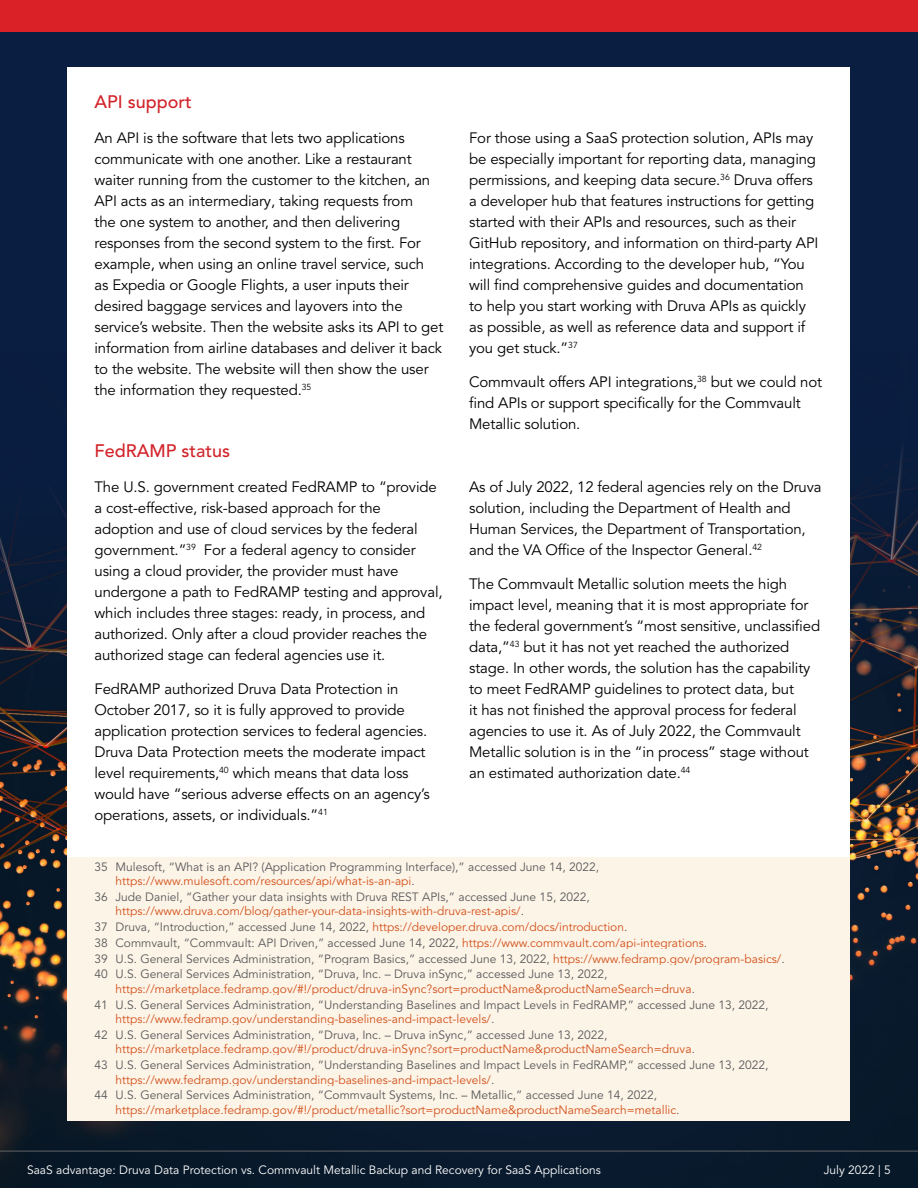
<style>
.page{position:relative;width:918px;height:1188px;background:#0a1e41}
.page>*{position:absolute;margin:0;border:0;box-sizing:border-box;transform-origin:0 0}
.t1{font:500 18px "Avenir LT Pro";color:#d2232a}
.t2{font:15px/21px "Avenir LT Pro";letter-spacing:-.01em;color:#000}
.t3{font:12px/15.8px "Avenir LT Pro";color:#58595b}
.t4{font:12px "Avenir LT Pro";color:#fff}
.t5{font:12px "Avenir LT Pro";color:#d2521b}
.s1{color:#d2521b}
.s2{color:#58595b}
</style>
<div class="page">
<img style="left:0;top:351px;width:918px;height:837px">
<div style="left:68px;top:68px;width:782px;height:1052px;background:#fff"></div>
<div style="left:68px;top:857px;width:782px;height:38px;background:#fdf4e8"></div>
<div style="left:68px;top:887px;width:782px;height:38px;background:#fdf4e8"></div>
<div style="left:68px;top:917px;width:782px;height:24px;background:#fdf4e8"></div>
<div style="left:68px;top:933px;width:782px;height:23px;background:#fdf4e8"></div>
<div style="left:68px;top:949px;width:782px;height:23px;background:#fdf4e8"></div>
<div style="left:68px;top:965px;width:782px;height:38px;background:#fdf4e8"></div>
<div style="left:68px;top:995px;width:782px;height:38px;background:#fdf4e8"></div>
<div style="left:68px;top:1025px;width:782px;height:38px;background:#fdf4e8"></div>
<div style="left:68px;top:1055px;width:782px;height:38px;background:#fdf4e8"></div>
<div style="left:68px;top:1086px;width:782px;height:34px;background:#fdf4e8"></div>
<hr style="left:0;top:1151px;width:918px;height:1px;background:#616264">
<div style="left:0;top:0;width:918px;height:32px;background:#da2128"></div>
<p class="t1" style="left:94px;top:91px;width:99px">API support</p>
<p class="t2" style="left:94px;top:127px;width:350px">An API is the software that lets two applications communicate with one another. Like a restaurant waiter running from the customer to the kitchen, an API acts as an intermediary, taking requests from<br>the one system to another, and then delivering responses from the second system to the first. For example, when using an online travel service, such<br>as Expedia or Google Flights, a user inputs their desired baggage services and layovers into the service’s website. Then the website asks its API to get information from airline databases and deliver it back to the website. The website will then show the user the information they requested.<sup>35</sup></p>
<p class="t2" style="left:469px;top:127px;width:351px">For those using a SaaS protection solution, APIs may be especially important for reporting data, managing permissions, and keeping data secure.<sup>36</sup> Druva offers a developer hub that features instructions for getting started with their APIs and resources, such as their GitHub repository, and information on third-party API integrations. According to the developer hub, “You will find comprehensive guides and documentation to help you start working with Druva APIs as quickly as possible, as well as reference data and support if you get stuck.”<sup>37</sup></p>
<p class="t2" style="left:469px;top:372px;width:354px">Commvault offers API integrations,<sup>38</sup> but we could not find APIs or support specifically for the Commvault<br>Metallic solution.</p>
<p class="t1" style="left:94px;top:441px;width:137px">FedRAMP status</p>
<p class="t2" style="left:94px;top:477px;width:350px">The U.S. government created FedRAMP to “provide a cost-effective, risk-based approach for the adoption and use of cloud services by the federal government.”<sup>39</sup> For a federal agency to consider using a cloud provider, the provider must have undergone a path to FedRAMP testing and approval, which includes three stages: ready, in process, and authorized. Only after a cloud provider reaches the authorized stage can federal agencies use it.</p>
<p class="t2" style="left:94px;top:679px;width:337px">FedRAMP authorized Druva Data Protection in October 2017, so it is fully approved to provide application protection services to federal agencies.<br>Druva Data Protection meets the moderate impact level requirements,<sup>40</sup> which means that data loss would have “serious adverse effects on an agency’s operations, assets, or individuals.”<sup>41</sup></p>
<p class="t2" style="left:469px;top:477px;width:354px">As of July 2022, 12 federal agencies rely on the Druva solution, including the Department of Health and Human Services, the Department of Transportation, and the VA Office of the Inspector General.<sup>42</sup></p>
<p class="t2" style="left:469px;top:574px;width:353px">The Commvault Metallic solution meets the high impact level, meaning that it is most appropriate for the federal government’s “most sensitive, unclassified data,”<sup>43</sup> but it has not yet reached the authorized stage. In other words, the solution has the capability to meet FedRAMP guidelines to protect data, but<br>it has not finished the approval process for federal agencies to use it. As of July 2022, the Commvault Metallic solution is in the “in process” stage without an estimated authorization date.<sup>44</sup></p>
<p class="t3" style="left:116px;top:859px;width:485px;line-height:14.4px;text-indent:-21px">35 Mulesoft, “What is an API? (Application Programming Interface),” accessed June 14, 2022, <span class="s1">https://www.mulesoft.com/resources/api/what-is-an-api</span>.</p>
<p class="t3" style="left:116px;top:890px;width:476px;line-height:14.4px;text-indent:-21px">36 Jude Daniel, “Gather your data insights with Druva REST APIs,” accessed June 15, 2022, <span class="s1">https://www.druva.com/blog/gather-your-data-insights-with-druva-rest-apis/</span>.</p>
<p class="t3" style="left:94px;top:919px;width:692px">37 Druva, “Introduction,” accessed June 14, 2022, <span class="s1">https://developer.druva.com/docs/introduction</span>.<br>38 Commvault, “Commvault: API Driven,” accessed June 14, 2022, <span class="s1">https://www.commvault.com/api-integrations</span>.<br>39 U.S. General Services Administration, “Program Basics,” accessed June 13, 2022, <span class="s1">https://www.fedramp.gov/program-basics/</span>.<br>40 U.S. General Services Administration, “Druva, Inc. – Druva inSync,” accessed June 13, 2022,</p>
<p class="t3" style="left:94px;top:981px;width:676px;text-indent:21px"><span class="s1">https://marketplace.fedramp.gov/#!/product/druva-inSync?sort=productName&amp;productNameSearch=druva</span>.<br>41 U.S. General Services Administration, “Understanding Baselines and Impact Levels in FedRAMP,” accessed June 13, 2022,</p>
<p class="t3" style="left:94px;top:1011px;width:515px;text-indent:21px"><span class="s1">https://www.fedramp.gov/understanding-baselines-and-impact-levels/</span>.<br>42 U.S. General Services Administration, “Druva, Inc. – Druva inSync,” accessed June 13, 2022,</p>
<p class="t3" style="left:94px;top:1042px;width:676px;text-indent:21px"><span class="s1">https://marketplace.fedramp.gov/#!/product/druva-inSync?sort=productName&amp;productNameSearch=druva</span>.<br>43 U.S. General Services Administration, “Understanding Baselines and Impact Levels in FedRAMP,” accessed June 13, 2022,</p>
<p class="t3" style="left:94px;top:1072px;width:564px;text-indent:21px"><span class="s1">https://www.fedramp.gov/understanding-baselines-and-impact-levels/</span>.<br>44 U.S. General Services Administration, “Commvault Systems, Inc. – Metallic,” accessed June 14, 2022,</p>
<p class="t5" style="left:116px;top:1102px;width:566px">https://marketplace.fedramp.gov/#!/product/metallic?sort=productName&amp;productNameSearch=metallic<span class="s2">.</span></p>
<p class="t4" style="left:27px;top:1163px;width:575px">SaaS advantage: Druva Data Protection vs. Commvault Metallic Backup and Recovery for SaaS Applications</p>
<p class="t4" style="left:824px;top:1163px;width:69px">July 2022 | 5</p>
</div>
